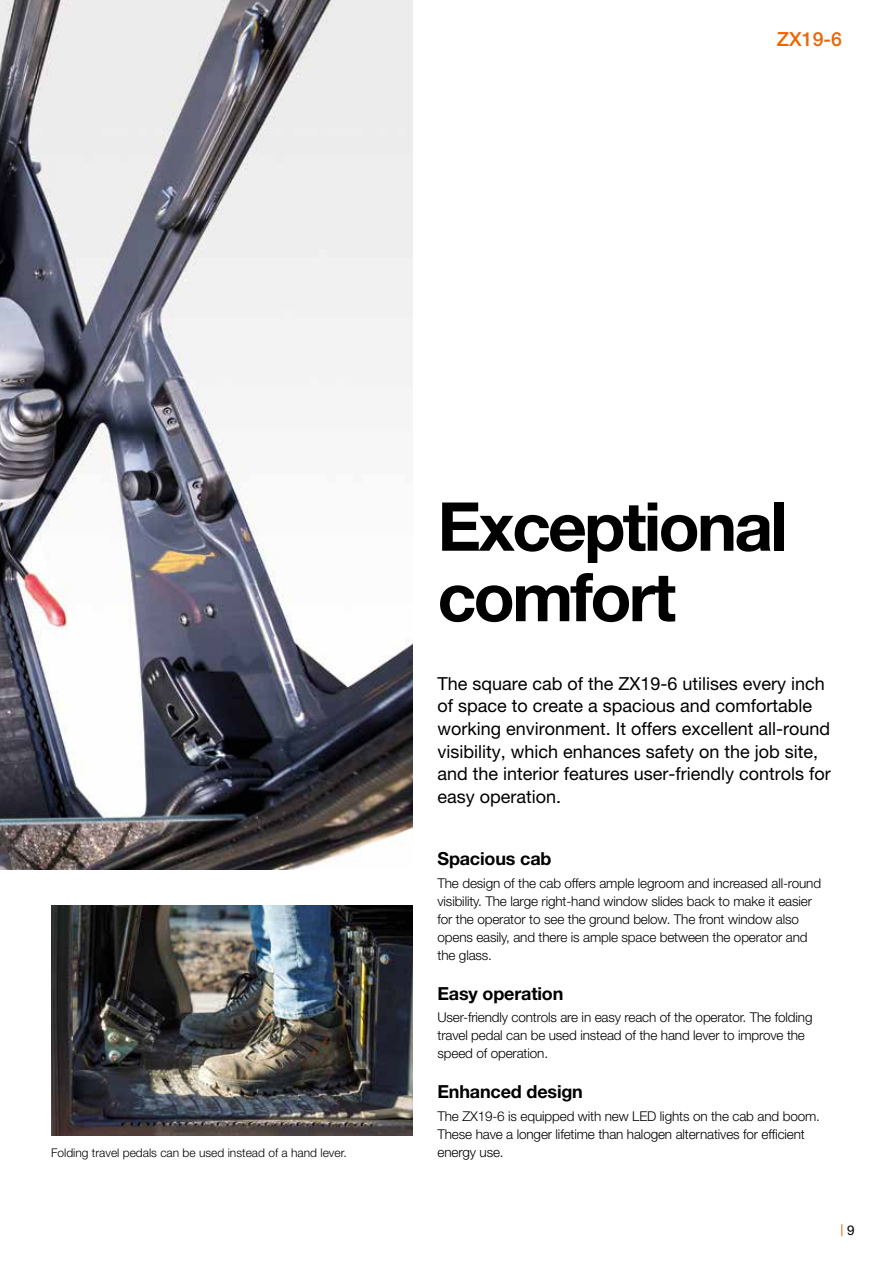
<style>
.page{position:relative;width:893px;height:1263px;background:#fff}
.page>*{position:absolute;margin:0;border:0;box-sizing:border-box;transform-origin:0 0}
.t1{font:700 67.5px/70.5px "Helvetica Neue LT Pro";letter-spacing:-.04em;color:#000}
.t2{font:500 19.5px "Helvetica Neue LT Pro";color:#ec6608}
.t3{font:18px/22.5px "Helvetica Neue LT Pro";color:#000}
.t4{font:700 18px "Helvetica Neue LT Pro";letter-spacing:-.01em;color:#000}
.t5{font:300 13.5px/18px "Helvetica Neue LT Pro";letter-spacing:-.01em;color:#000}
.t6{font:13.5px "Helvetica Neue LT Pro";color:#000}
.t7{font:300 12px "Helvetica Neue LT Pro";color:#000}
</style>
<div class="page">
<svg style="left:842px;top:1224px;width:1px;height:12px"></svg>
<img style="left:0;top:0;width:412px;height:870px">
<img style="left:51px;top:906px;width:361px;height:229px">
<h2 class="t2" style="left:777px;top:27px;width:67px">ZX19-6</h2>
<p class="t7" style="left:51px;top:1145px;width:297px">Folding travel pedals can be used instead of a hand lever.</p>
<h1 class="t1" style="left:437px;top:490px;width:352px">Exceptional comfort</h1>
<p class="t3" style="left:437px;top:672px;width:395px">The square cab of the ZX19-6 utilises every inch of space to create a spacious and comfortable working environment. It offers excellent all-round visibility, which enhances safety on the job site, and the interior features user-friendly controls for easy operation.</p>
<h3 class="t4" style="left:437px;top:848px;width:116px">Spacious cab</h3>
<p class="t5" style="left:437px;top:874px;width:385px">The design of the cab offers ample legroom and increased all-round visibility. The large right-hand window slides back to make it easier for the operator to see the ground below. The front window also opens easily, and there is ample space between the operator and the glass.</p>
<h3 class="t4" style="left:437px;top:982px;width:127px">Easy operation</h3>
<p class="t5" style="left:437px;top:1008px;width:376px">User-friendly controls are in easy reach of the operator. The folding travel pedal can be used instead of the hand lever to improve the speed of operation.</p>
<h3 class="t4" style="left:437px;top:1081px;width:147px">Enhanced design</h3>
<p class="t5" style="left:437px;top:1107px;width:384px">The ZX19-6 is equipped with new LED lights on the cab and boom.<br>These have a longer lifetime than halogen alternatives for efficient energy use.</p>
<p class="t6" style="left:847px;top:1222px;width:9px">9</p>
</div>
